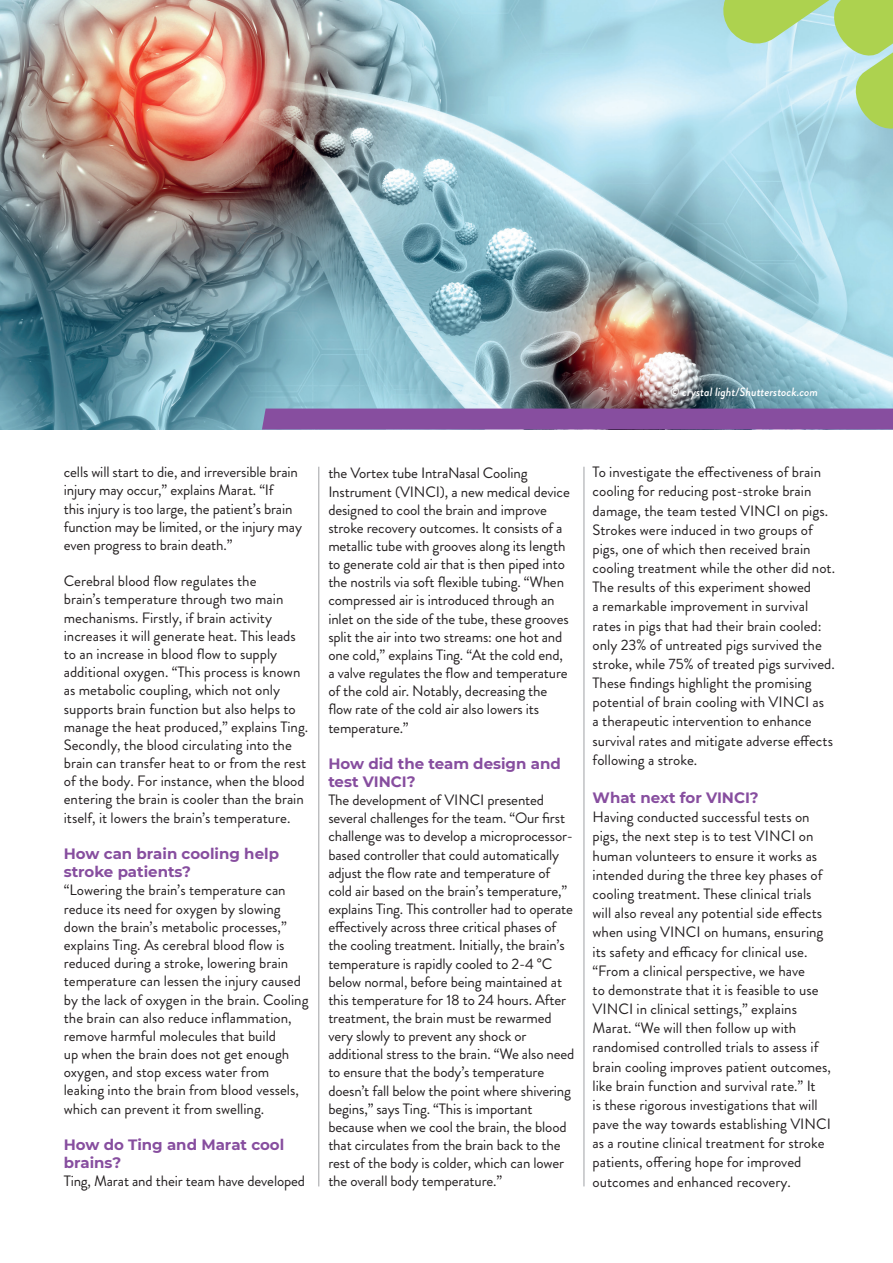
<style>
.page{position:relative;width:893px;height:1263px;background:#fff}
.page>*{position:absolute;margin:0;border:0;box-sizing:border-box;transform-origin:0 0}
.t1{font:15px/18.1px "Brandon Grotesque";color:#231f20}
.t2{font:700 15px/18.1px "Montserrat";color:#874e9f}
.t3{font:italic 500 12px "Brandon Grotesque";color:#fff}
.s1{font-weight:400}
</style>
<div class="page">
<img style="left:0;top:0;width:893px;height:429px">
<div style="left:262px;top:409px;width:631px;height:20px;background:#874e9f"></div>
<hr style="left:318px;top:467px;width:1px;height:719px;background:#a0a1a5">
<hr style="left:584px;top:467px;width:1px;height:719px;background:#a0a1a5">
<svg style="left:719px;top:0;width:174px;height:133px;background:#b7ddba"></svg>
<p class="t3" style="left:671px;top:383px;width:149px"><span class="s1">©</span> crystal light/Shutterstock.com</p>
<p class="t1" style="left:64px;top:463px;width:240px">cells will start to die, and irreversible brain injury may occur,” explains Marat. “If<br>this injury is too large, the patient’s brain function may be limited, or the injury may even progress to brain death.”</p>
<p class="t1" style="left:64px;top:572px;width:246px">Cerebral blood flow regulates the<br>brain’s temperature through two main mechanisms. Firstly, if brain activity increases it will generate heat. This leads to an increase in blood flow to supply additional oxygen. “This process is known as metabolic coupling, which not only supports brain function but also helps to manage the heat produced,” explains Ting.<br>Secondly, the blood circulating into the brain can transfer heat to or from the rest of the body. For instance, when the blood entering the brain is cooler than the brain itself, it lowers the brain’s temperature.</p>
<p class="t2" style="left:64px;top:844px;width:217px">How can brain cooling help stroke patients?</p>
<p class="t1" style="left:64px;top:881px;width:246px">“Lowering the brain’s temperature can reduce its need for oxygen by slowing down the brain’s metabolic processes,” explains Ting. As cerebral blood flow is reduced during a stroke, lowering brain temperature can lessen the injury caused by the lack of oxygen in the brain. Cooling the brain can also reduce inflammation, remove harmful molecules that build<br>up when the brain does not get enough oxygen, and stop excess water from leaking into the brain from blood vessels, which can prevent it from swelling.</p>
<p class="t2" style="left:64px;top:1135px;width:222px">How do Ting and Marat cool brains?</p>
<p class="t1" style="left:64px;top:1172px;width:243px">Ting, Marat and their team have developed</p>
<p class="t1" style="left:328px;top:464px;width:243px">the Vortex tube IntraNasal Cooling Instrument (VINCI), a new medical device designed to cool the brain and improve stroke recovery outcomes. It consists of a metallic tube with grooves along its length to generate cold air that is then piped into the nostrils via soft flexible tubing. “When compressed air is introduced through an inlet on the side of the tube, these grooves split the air into two streams: one hot and one cold,” explains Ting. “At the cold end, a valve regulates the flow and temperature of the cold air. Notably, decreasing the flow rate of the cold air also lowers its temperature.”</p>
<p class="t2" style="left:328px;top:754px;width:234px">How did the team design and test VINCI?</p>
<p class="t1" style="left:328px;top:791px;width:248px">The development of VINCI presented several challenges for the team. “Our first challenge was to develop a microprocessor&shy;based controller that could automatically adjust the flow rate and temperature of cold air based on the brain’s temperature,” explains Ting. This controller had to operate effectively across three critical phases of the cooling treatment. Initially, the brain’s temperature is rapidly cooled to 2-4 °C below normal, before being maintained at this temperature for 18 to 24 hours. After treatment, the brain must be rewarmed very slowly to prevent any shock or additional stress to the brain. “We also need to ensure that the body’s temperature doesn’t fall below the point where shivering begins,” says Ting. “This is important because when we cool the brain, the blood that circulates from the brain back to the rest of the body is colder, which can lower the overall body temperature.”</p>
<p class="t1" style="left:593px;top:463px;width:244px;line-height:19.2px">To investigate the effectiveness of brain cooling for reducing post-stroke brain damage, the team tested VINCI on pigs.<br>Strokes were induced in two groups of pigs, one of which then received brain cooling treatment while the other did not.<br>The results of this experiment showed<br>a remarkable improvement in survival rates in pigs that had their brain cooled: only 23% of untreated pigs survived the stroke, while 75% of treated pigs survived.<br>These findings highlight the promising potential of brain cooling with VINCI as<br>a therapeutic intervention to enhance survival rates and mitigate adverse effects following a stroke.</p>
<p class="t2" style="left:593px;top:788px;width:168px">What next for VINCI?</p>
<p class="t1" style="left:593px;top:808px;width:240px;line-height:19.2px">Having conducted successful tests on pigs, the next step is to test VINCI on human volunteers to ensure it works as intended during the three key phases of cooling treatment. These clinical trials will also reveal any potential side effects when using VINCI on humans, ensuring its safety and efficacy for clinical use. “From a clinical perspective, we have<br>to demonstrate that it is feasible to use VINCI in clinical settings,” explains Marat. “We will then follow up with randomised controlled trials to assess if brain cooling improves patient outcomes, like brain function and survival rate.” It<br>is these rigorous investigations that will pave the way towards establishing VINCI as a routine clinical treatment for stroke patients, offering hope for improved outcomes and enhanced recovery.</p>
</div>
